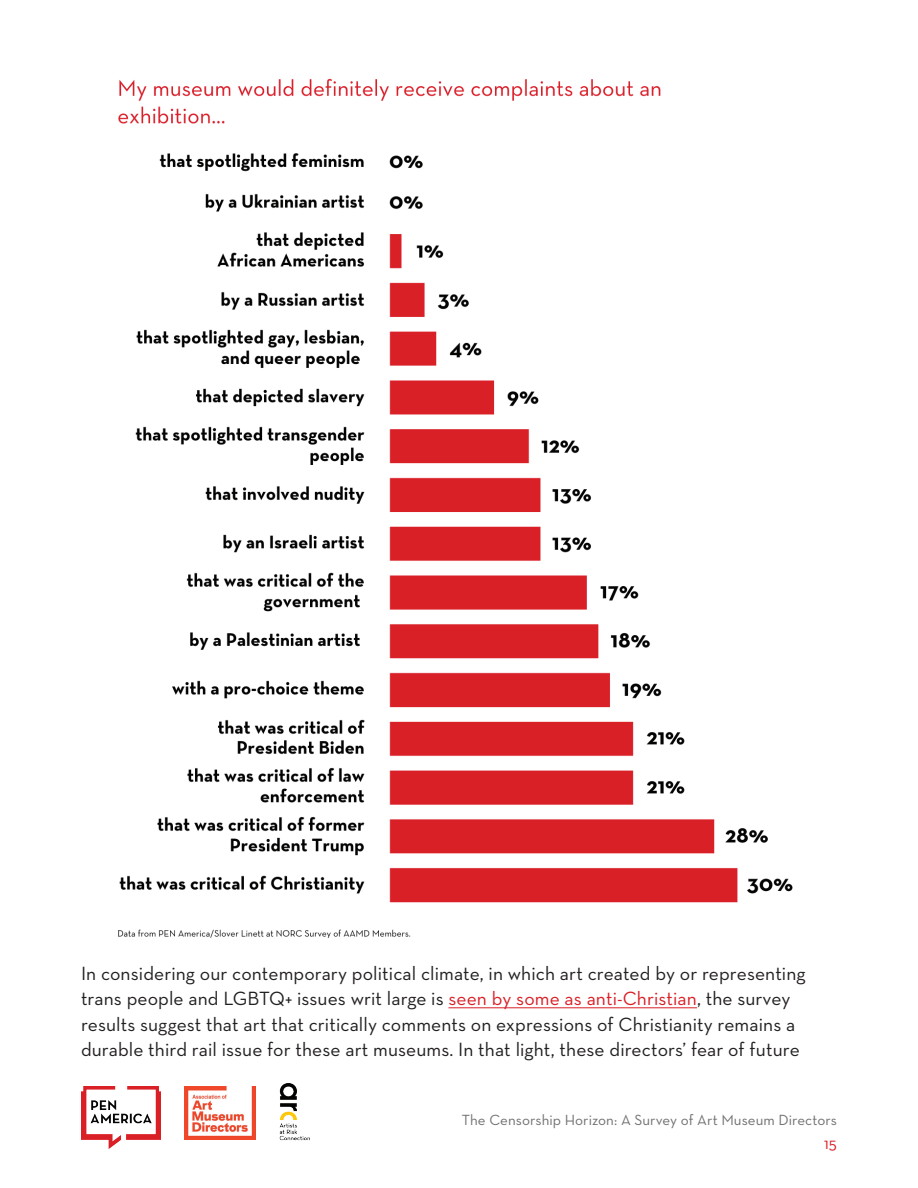
<style>
.page{position:relative;width:918px;height:1188px;background:#fff}
.page>*{position:absolute;margin:0;border:0;box-sizing:border-box;transform-origin:0 0}
.t1{font:19.5px/25.5px "Neutraface Text";letter-spacing:.005em;color:#231f20}
.t2{font:16.5px "Neutraface Text";color:#d91f26}
.t3{font:15px "Neutraface Text";letter-spacing:.005em;color:#707070}
.s1{color:#d91f26}
</style>
<div class="page">
<img style="left:185px;top:1086px;width:71px;height:53px">
<img style="left:280px;top:1083px;width:30px;height:58px">
<img style="left:81px;top:1086px;width:80px;height:63px">
<hr style="left:448px;top:1008px;width:249px;height:1px;background:#d91f26">
<img style="left:118px;top:78px;width:675px;height:860px">
<p class="t1" style="left:81px;top:960px;width:726px">In considering our contemporary political climate, in which art created by or representing trans people and LGBTQ+ issues writ large is <span class="s1">seen by some as anti-Christian</span>, the survey results suggest that art that critically comments on expressions of Christianity remains a durable third rail issue for these art museums. In that light, these directors’ fear of future</p>
<p class="t3" style="left:462px;top:1111px;width:377px">The Censorship Horizon: A Survey of Art Museum Directors</p>
<p class="t2" style="left:824px;top:1133px;width:14px">15</p>
</div>
